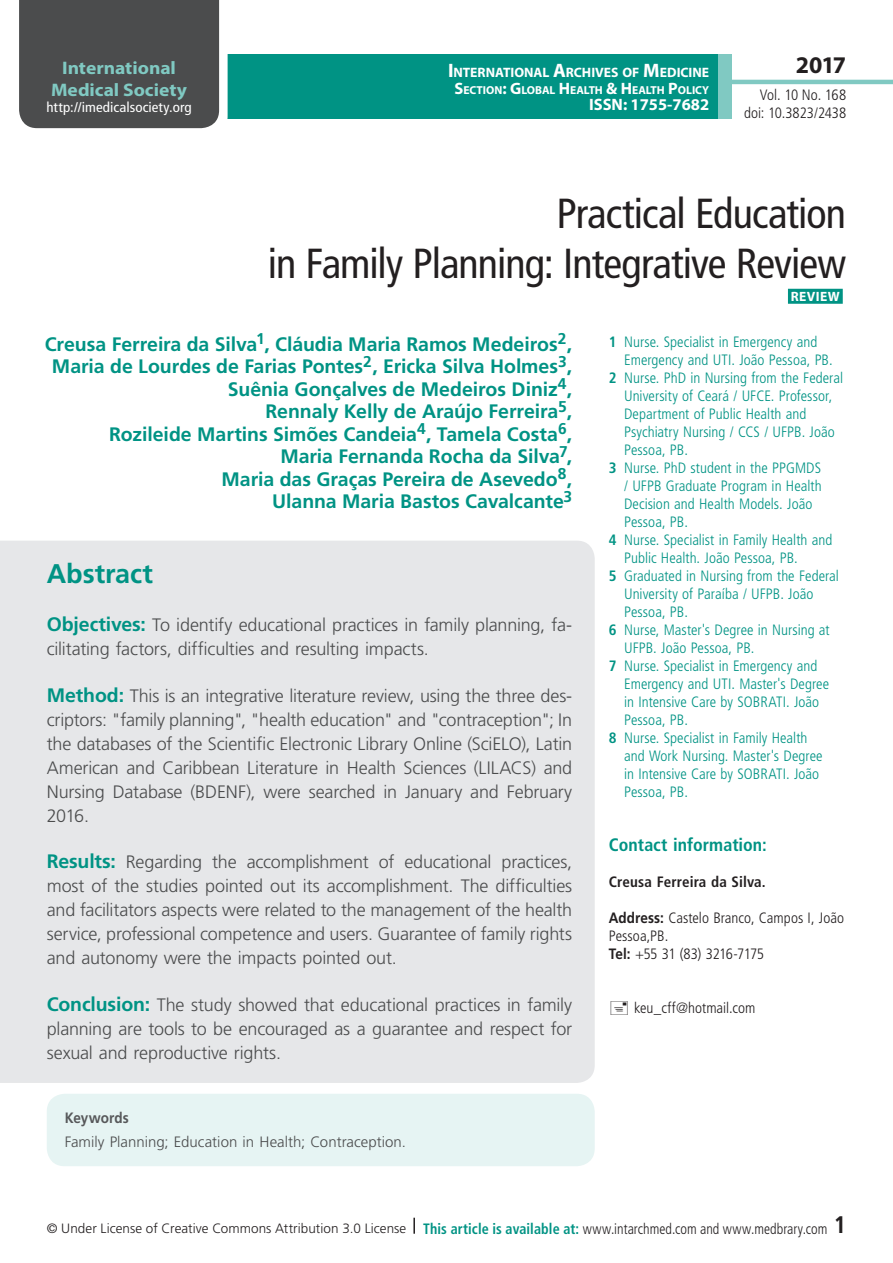
<style>
.page{position:relative;width:893px;height:1263px;background:#fff}
.page>*{position:absolute;margin:0;border:0;box-sizing:border-box;transform-origin:0 0}
.t1{font:condensed 42px/50.4px "Frutiger LT Std";letter-spacing:-.02em;color:#231f20;text-align:right}
.t2{font:700 27px "Frutiger LT Std";letter-spacing:-.005em;color:#009384}
.t3{font:700 24px "Myriad Pro";color:#231f20}
.t4{font:700 condensed 24px "Frutiger LT Std";color:#231f20}
.t5{font:700 19.5px/22.5px "Frutiger LT Std";letter-spacing:-.005em;color:#009384;text-align:right}
.t6{font:700 18.15px/21.8px "Myriad Pro";color:#80c9c2;text-align:center;scale:1.07 1}
.t7{font:300 18px/24px "Frutiger LT Std";letter-spacing:-.01em;color:#4b4c4d;text-align:justify}
.t8{font:700 condensed 18px "Frutiger LT Std";color:#009384}
.t9{font:700 16.5px "Myriad Pro";color:#fff}
.t10{font:300 condensed 15px "Frutiger LT Std";color:#009384}
.t11{font:300 condensed 15px/18px "Frutiger LT Std";color:#231f20;text-align:right}
.t12{font:300 15px "Frutiger LT Std";color:#4b4c4d}
.t13{font:700 condensed 15px "Frutiger LT Std";letter-spacing:.005em;color:#231f20}
.t14{font:700 15px "Frutiger LT Std";letter-spacing:.005em;color:#57585a;scale:.9 1}
.t15{font:condensed 13.95px "Frutiger LT Std";letter-spacing:.005em;color:#fff;scale:1.07 1}
.t16{font:700 13.65px "Myriad Pro";letter-spacing:-.005em;color:#fff}
.t17{font:300 13.5px "Frutiger LT Std";letter-spacing:.005em;color:#231f20}
.t18{font:700 13.5px "Myriad Pro";letter-spacing:.03em;color:#fff}
.t19{font:700 11.55px "Myriad Pro";color:#fff}
.s1{font-size:19.5px}
.s2{font-size:16.5px}
.s3{font-weight:700}
.s4{font-weight:700;font-stretch:normal}
.s5{font-weight:700;font-size:19.5px;color:#009384}
.s6{font-weight:700;font-stretch:condensed;font-size:15px;color:#009384}
.s7{font-stretch:condensed;font-size:15px}
</style>
<div class="page">
<div style="left:23px;top:54px;width:762px;height:65px;background:#009384"></div>
<div style="left:19px;top:0;width:209px;height:129px;background:#4b4c4d"></div>
<div style="left:732px;top:36px;width:161px;height:94px;background:#fff"></div>
<hr style="left:730px;top:80px;width:163px;height:4px;background:#80c9c2">
<div style="left:718px;top:54px;width:14px;height:65px;background:#80c9c2"></div>
<svg style="left:413px;top:1218px;width:2px;height:16px"></svg>
<div style="left:0;top:541px;width:595px;height:542px;background:#e6e7e9"></div>
<div style="left:788px;top:289px;width:55px;height:15px;background:#009384"></div>
<div style="left:47px;top:1094px;width:548px;height:72px;background:#e6f4f3;border-radius:18px"></div>
<p class="t6" style="left:51px;top:56px;width:129px">International<br>Medical Society</p>
<p class="t15" style="left:46px;top:99px;width:137px">http://imedicalsociety.org</p>
<p class="t16" style="left:448px;top:64px;width:263px"><span class="s1">I</span>NTERNATIONAL <span class="s1">A</span>RCHIVES OF <span class="s1">M</span>EDICINE</p>
<p class="t19" style="left:454px;top:82px;width:256px"><span class="s2">S</span>ECTION<span class="s2">: G</span>LOBAL <span class="s2">H</span> EALTH <span class="s2">&amp; H</span> EALTH <span class="s2">P</span>OLICY</p>
<p class="t9" style="left:589px;top:94px;width:122px">ISSN: 1755-7682</p>
<h3 class="t3" style="left:796px;top:49px;width:52px">2017</h3>
<p class="t11" style="left:744px;top:86px;width:103px">Vol. 10 No. 168 doi: 10.3823/2438</p>
<h1 class="t1" style="left:268px;top:188px;width:580px">Practical Education<br>in Family Planning: Integrative Review</h1>
<p class="t18" style="left:791px;top:287px;width:51px">REVIEW</p>
<p class="t5" style="left:45px;top:333px;width:529px">Creusa Ferreira da Silva<sup>1</sup>, Cláudia Maria Ramos Medeiros<sup>2</sup>, Maria de Lourdes de Farias Pontes<sup>2</sup>, Ericka Silva Holmes<sup>3</sup>, Suênia Gonçalves de Medeiros Diniz<sup>4</sup>,<br>Rennaly Kelly de Araújo Ferreira<sup>5</sup>,<br>Rozileide Martins Simões Candeia<sup>4</sup>, Tamela Costa<sup>6</sup>,<br>Maria Fernanda Rocha da Silva<sup>7</sup>,<br>Maria das Graças Pereira de Asevedo<sup>8</sup>,<br>Ulanna Maria Bastos Cavalcante<sup>3</sup></p>
<p class="t10" style="left:609px;top:334px;width:210px"><span class="s3">1</span> Nurse. Specialist in Emergency and</p>
<p class="t10" style="left:624px;top:352px;width:210px">Emergency and UTI. João Pessoa, PB.</p>
<p class="t10" style="left:609px;top:370px;width:236px"><span class="s3">2</span> Nurse. PhD in Nursing from the Federal</p>
<p class="t10" style="left:624px;top:388px;width:210px">University of Ceará / UFCE. Professor,</p>
<p class="t10" style="left:624px;top:406px;width:184px">Department of Public Health and</p>
<p class="t10" style="left:624px;top:424px;width:212px">Psychiatry Nursing / CCS / UFPB. João</p>
<p class="t10" style="left:624px;top:442px;width:65px">Pessoa, PB.</p>
<p class="t10" style="left:609px;top:460px;width:214px"><span class="s3">3</span> Nurse. PhD student in the PPGMDS</p>
<p class="t10" style="left:624px;top:478px;width:199px">/ UFPB Graduate Program in Health</p>
<p class="t10" style="left:624px;top:496px;width:190px">Decision and Health Models. João</p>
<p class="t10" style="left:624px;top:514px;width:65px">Pessoa, PB.</p>
<p class="t10" style="left:609px;top:532px;width:225px"><span class="s3">4</span> Nurse. Specialist in Family Health and</p>
<p class="t10" style="left:624px;top:550px;width:175px">Public Health. João Pessoa, PB.</p>
<p class="t10" style="left:609px;top:568px;width:232px"><span class="s3">5</span> Graduated in Nursing from the Federal</p>
<p class="t10" style="left:624px;top:586px;width:191px">University of Paraíba / UFPB. João</p>
<p class="t10" style="left:624px;top:604px;width:65px">Pessoa, PB.</p>
<p class="t10" style="left:609px;top:622px;width:222px"><span class="s3">6</span> Nurse, Master's Degree in Nursing at</p>
<p class="t10" style="left:624px;top:640px;width:132px">UFPB. João Pessoa, PB.</p>
<p class="t10" style="left:609px;top:658px;width:210px"><span class="s3">7</span> Nurse. Specialist in Emergency and</p>
<p class="t10" style="left:624px;top:676px;width:206px">Emergency and UTI. Master's Degree</p>
<p class="t10" style="left:624px;top:694px;width:197px">in Intensive Care by SOBRATI. João</p>
<p class="t10" style="left:624px;top:712px;width:65px">Pessoa, PB.</p>
<p class="t10" style="left:609px;top:730px;width:200px"><span class="s3">8</span> Nurse. Specialist in Family Health</p>
<p class="t10" style="left:624px;top:748px;width:200px">and Work Nursing. Master's Degree</p>
<p class="t10" style="left:624px;top:766px;width:197px">in Intensive Care by SOBRATI. João</p>
<p class="t10" style="left:624px;top:784px;width:65px">Pessoa, PB.</p>
<p class="t8" style="left:609px;top:834px;width:159px">Contact information:</p>
<p class="t13" style="left:609px;top:873px;width:158px">Creusa Ferreira da Silva.</p>
<p class="t11" style="left:609px;top:909px;width:237px;text-align:left"><span class="s4">Address:</span> Castelo Branco, Campos I, João<br>Pessoa,PB.<br><span class="s4">Tel:</span> +55 31 (83) 3216-7175</p>
<h2 class="t2" style="left:47px;top:558px;width:108px">Abstract</h2>
<p class="t7" style="left:47px;top:613px;width:527px"><span class="s5">Objectives:</span> To identify educational practices in family planning, fa&shy;cilitating factors, difficulties and resulting impacts.</p>
<p class="t7" style="left:47px;top:684px;width:527px"><span class="s5">Method:</span> This is an integrative literature review, using the three des&shy;criptors: "family planning", "health education" and "contraception"; In the databases of the Scientific Electronic Library Online (SciELO), Latin American and Caribbean Literature in Health Sciences (LILACS) and Nursing Database (BDENF), were searched in January and February 2016.</p>
<p class="t7" style="left:47px;top:850px;width:527px"><span class="s5">Results:</span> Regarding the accomplishment of educational practices, most of the studies pointed out its accomplishment. The difficulties and facilitators aspects were related to the management of the health service, professional competence and users. Guarantee of family rights and autonomy were the impacts pointed out.</p>
<p class="t7" style="left:47px;top:993px;width:527px"><span class="s5">Conclusion:</span> The study showed that educational practices in family planning are tools to be encouraged as a guarantee and respect for sexual and reproductive rights.</p>
<p class="t11" style="left:634px;top:999px;width:123px">keu_cff@hotmail.com</p>
<p class="t14" style="left:65px;top:1109px;width:73px">Keywords</p>
<p class="t12" style="left:65px;top:1133px;width:343px">Family Planning; Education in Health; Contraception.</p>
<p class="t17" style="left:47px;top:1220px;width:782px">© Under License of Creative Commons Attribution 3.0 License <span class="s6">This article is available at:</span> <span class="s7">www.intarchmed.com and www.medbrary.com</span></p>
<h3 class="t4" style="left:834px;top:1210px;width:14px">1</h3>
</div>
